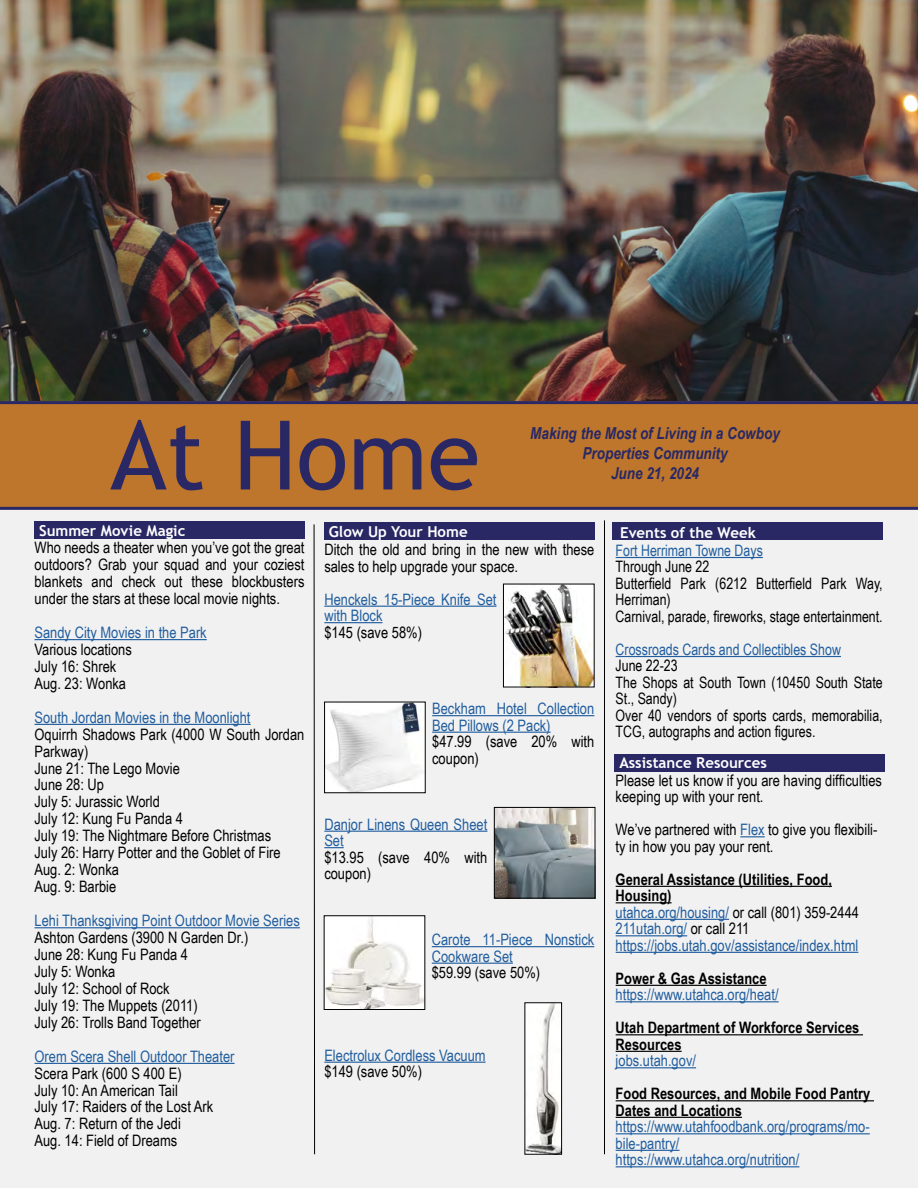
<style>
.page{position:relative;width:918px;height:1188px;background:#fff}
.page>*{position:absolute;margin:0;border:0;box-sizing:border-box;transform-origin:0 0}
.t1{font:96px "Trebuchet MS";color:#292865}
.t2{font:italic 700 16.5px/19.8px "Arial Narrow";color:#292865;text-align:center}
.t3{font:15.75px/17px "Arial Narrow";color:#000}
.t4{font:15.75px/16.5px "Arial Narrow";color:#215e9e}
.t5{font:15.75px/16.5px "Arial Narrow";color:#000;scale:.96 1}
.t6{font:700 15.75px/16.5px "Arial Narrow";color:#000}
.t7{font:15.75px "Arial Narrow";color:#215e9e;scale:.96 1}
.t8{font:700 15px "Trebuchet MS";color:#fff}
.s1{color:#215e9e}
.s2{font-weight:700;color:#000}
.s3{color:#000}
</style>
<div class="page">
<img style="left:0;top:0;width:918px;height:401px">
<div style="left:0;top:402px;width:918px;height:138px;background:#bd762b"></div>
<div style="left:0;top:508px;width:918px;height:680px;background:#f1f1f2"></div>
<hr style="left:604px;top:520px;width:1px;height:634px;background:#000">
<div style="left:34px;top:522px;width:271px;height:17px;background:#292865"></div>
<hr style="left:0;top:401px;width:918px;height:3px;background:#292865">
<hr style="left:0;top:507px;width:918px;height:3px;background:#292865">
<div style="left:613px;top:523px;width:270px;height:17px;background:#292865"></div>
<hr style="left:616px;top:557px;width:147px;height:1px;background:#215e9e">
<hr style="left:616px;top:656px;width:225px;height:1px;background:#215e9e">
<div style="left:325px;top:523px;width:270px;height:17px;background:#292865"></div>
<svg style="left:314px;top:524px;width:1px;height:631px"></svg>
<div style="left:614px;top:754px;width:270px;height:17px;background:#292865"></div>
<svg style="left:740px;top:836px;width:25px;height:1px"></svg>
<hr style="left:616px;top:886px;width:216px;height:1px;background:#000">
<hr style="left:616px;top:902px;width:56px;height:1px;background:#000">
<hr style="left:616px;top:919px;width:113px;height:1px;background:#215e9e">
<hr style="left:616px;top:935px;width:71px;height:1px;background:#215e9e">
<hr style="left:616px;top:952px;width:242px;height:1px;background:#215e9e">
<hr style="left:616px;top:985px;width:151px;height:1px;background:#000">
<hr style="left:616px;top:1001px;width:163px;height:1px;background:#215e9e">
<hr style="left:616px;top:1034px;width:247px;height:1px;background:#000">
<hr style="left:616px;top:1051px;width:66px;height:1px;background:#000">
<hr style="left:616px;top:1067px;width:80px;height:1px;background:#215e9e">
<hr style="left:616px;top:1100px;width:258px;height:1px;background:#000">
<hr style="left:616px;top:1117px;width:126px;height:1px;background:#000">
<hr style="left:616px;top:1133px;width:254px;height:1px;background:#215e9e">
<hr style="left:616px;top:1150px;width:64px;height:1px;background:#215e9e">
<hr style="left:616px;top:1166px;width:183px;height:1px;background:#215e9e">
<hr style="left:34px;top:639px;width:173px;height:1px;background:#215e9e">
<hr style="left:34px;top:724px;width:217px;height:1px;background:#215e9e">
<hr style="left:34px;top:927px;width:266px;height:1px;background:#215e9e">
<hr style="left:34px;top:1063px;width:201px;height:1px;background:#215e9e">
<hr style="left:324px;top:606px;width:173px;height:1px;background:#215e9e">
<hr style="left:324px;top:622px;width:58px;height:1px;background:#215e9e">
<hr style="left:432px;top:715px;width:162px;height:1px;background:#215e9e">
<hr style="left:432px;top:732px;width:119px;height:1px;background:#215e9e">
<hr style="left:324px;top:831px;width:163px;height:1px;background:#215e9e">
<svg style="left:324px;top:847px;width:20px;height:1px"></svg>
<hr style="left:432px;top:946px;width:162px;height:1px;background:#215e9e">
<hr style="left:432px;top:963px;width:81px;height:1px;background:#215e9e">
<hr style="left:324px;top:1062px;width:162px;height:1px;background:#215e9e">
<img style="left:505px;top:586px;width:87px;height:99px">
<img style="left:326px;top:704px;width:97px;height:87px">
<img style="left:496px;top:809px;width:97px;height:87px">
<div style="left:494px;top:807px;width:101px;height:91px;border:1px solid #000"></div>
<img style="left:326px;top:918px;width:97px;height:90px">
<img style="left:527px;top:1005px;width:33px;height:147px">
<div style="left:525px;top:1003px;width:37px;height:151px;border:1px solid #000"></div>
<h1 class="t1" style="left:110px;top:395px;width:371px">At Home</h1>
<p class="t2" style="left:530px;top:423px;width:251px">Making the Most of Living in a Cowboy<br>Properties Community<br>June 21, 2024</p>
<p class="t8" style="left:620px;top:523px;width:137px">Events of the Week</p>
<p class="t7" style="left:616px;top:539px;width:155px">Fort Herriman Towne Days</p>
<p class="t5" style="left:616px;top:558px;width:280px">Through June 22<br>Butterfield Park (6212 Butterfield Park Way,<br>Herriman)<br>Carnival, parade, fireworks, stage entertainment.</p>
<p class="t7" style="left:616px;top:638px;width:236px">Crossroads Cards and Collectibles Show</p>
<p class="t5" style="left:616px;top:657px;width:280px">June 22-23<br>The Shops at South Town (10450 South State<br>St., Sandy)<br>Over 40 vendors of sports cards, memorabilia,<br>TCG, autographs and action figures.</p>
<p class="t8" style="left:619px;top:753px;width:149px">Assistance Resources</p>
<p class="t3" style="left:616px;top:771px;width:268px;line-height:16.5px">Please let us know if you are having difficulties keeping up with your rent.</p>
<p class="t3" style="left:616px;top:821px;width:263px;line-height:16.5px">We’ve partnered with <span class="s1">Flex</span> to give you flexibili&shy;ty in how you pay your rent.</p>
<p class="t4" style="left:616px;top:870px;width:245px"><span class="s2">General Assistance (Utilities, Food, Housing)<br></span>utahca.org/housing/ <span class="s3">or call (801) 359-2444<br></span>211utah.org/ <span class="s3">or call 211 </span>https://jobs.utah.gov/assistance/index.html</p>
<p class="t6" style="left:616px;top:969px;width:152px">Power &amp; Gas Assistance</p>
<p class="t4" style="left:616px;top:986px;width:164px">https://www.utahca.org/heat/</p>
<p class="t6" style="left:616px;top:1019px;width:245px">Utah Department of Workforce Services<br>Resources</p>
<p class="t4" style="left:616px;top:1052px;width:82px">jobs.utah.gov/</p>
<p class="t6" style="left:616px;top:1085px;width:256px">Food Resources, and Mobile Food Pantry<br>Dates and Locations</p>
<p class="t4" style="left:616px;top:1118px;width:256px">https://www.utahfoodbank.org/programs/mo&shy;bile-pantry/<br>https://www.utahca.org/nutrition/</p>
<p class="t8" style="left:39px;top:522px;width:148px">Summer Movie Magic</p>
<p class="t3" style="left:34px;top:539px;width:272px;text-align:justify">Who needs a theater when you’ve got the great outdoors? Grab your squad and your coziest blankets and check out these blockbusters under the stars at these local movie nights.</p>
<p class="t4" style="left:34px;top:624px;width:174px">Sandy City Movies in the Park</p>
<p class="t3" style="left:34px;top:640px;width:99px">Various locations<br>July 16: Shrek<br>Aug. 23: Wonka</p>
<p class="t4" style="left:34px;top:708px;width:218px">South Jordan Movies in the Moonlight</p>
<p class="t3" style="left:34px;top:725px;width:271px">Oquirrh Shadows Park (4000 W South Jordan<br>Parkway)<br>June 21: The Lego Movie<br>June 28: Up<br>July 5: Jurassic World<br>July 12: Kung Fu Panda 4<br>July 19: The Nightmare Before Christmas<br>July 26: Harry Potter and the Goblet of Fire<br>Aug. 2: Wonka<br>Aug. 9: Barbie</p>
<p class="t4" style="left:34px;top:912px;width:267px">Lehi Thanksgiving Point Outdoor Movie Series</p>
<p class="t3" style="left:34px;top:928px;width:215px">Ashton Gardens (3900 N Garden Dr.)<br>June 28: Kung Fu Panda 4<br>July 5: Wonka<br>July 12: School of Rock<br>July 19: The Muppets (2011)<br>July 26: Trolls Band Together</p>
<p class="t4" style="left:34px;top:1047px;width:202px">Orem Scera Shell Outdoor Theater</p>
<p class="t3" style="left:34px;top:1064px;width:180px">Scera Park (600 S 400 E)<br>July 10: An American Tail<br>July 17: Raiders of the Lost Ark<br>Aug. 7: Return of the Jedi<br>Aug. 14: Field of Dreams</p>
<p class="t8" style="left:329px;top:522px;width:140px">Glow Up Your Home</p>
<p class="t3" style="left:324px;top:540px;width:271px">Ditch the old and bring in the new with these sales to help upgrade your space.</p>
<p class="t4" style="left:324px;top:590px;width:174px">Henckels 15-Piece Knife Set with Block</p>
<p class="t3" style="left:324px;top:623px;width:99px">$145 (save 58%)</p>
<p class="t4" style="left:432px;top:700px;width:164px">Beckham Hotel Collection<br>Bed Pillows (2 Pack)</p>
<p class="t3" style="left:432px;top:733px;width:164px;line-height:16.5px">$47.99 (save 20% with coupon)</p>
<p class="t4" style="left:324px;top:815px;width:165px">Danjor Linens Queen Sheet<br>Set</p>
<p class="t3" style="left:324px;top:848px;width:165px;line-height:16.5px">$13.95 (save 40% with coupon)</p>
<p class="t4" style="left:432px;top:931px;width:164px">Carote 11-Piece Nonstick<br>Cookware Set</p>
<p class="t3" style="left:432px;top:963px;width:110px">$59.99 (save 50%)</p>
<p class="t4" style="left:324px;top:1046px;width:163px">Electrolux Cordless Vacuum</p>
<p class="t3" style="left:324px;top:1062px;width:99px">$149 (save 50%)</p>
</div>
